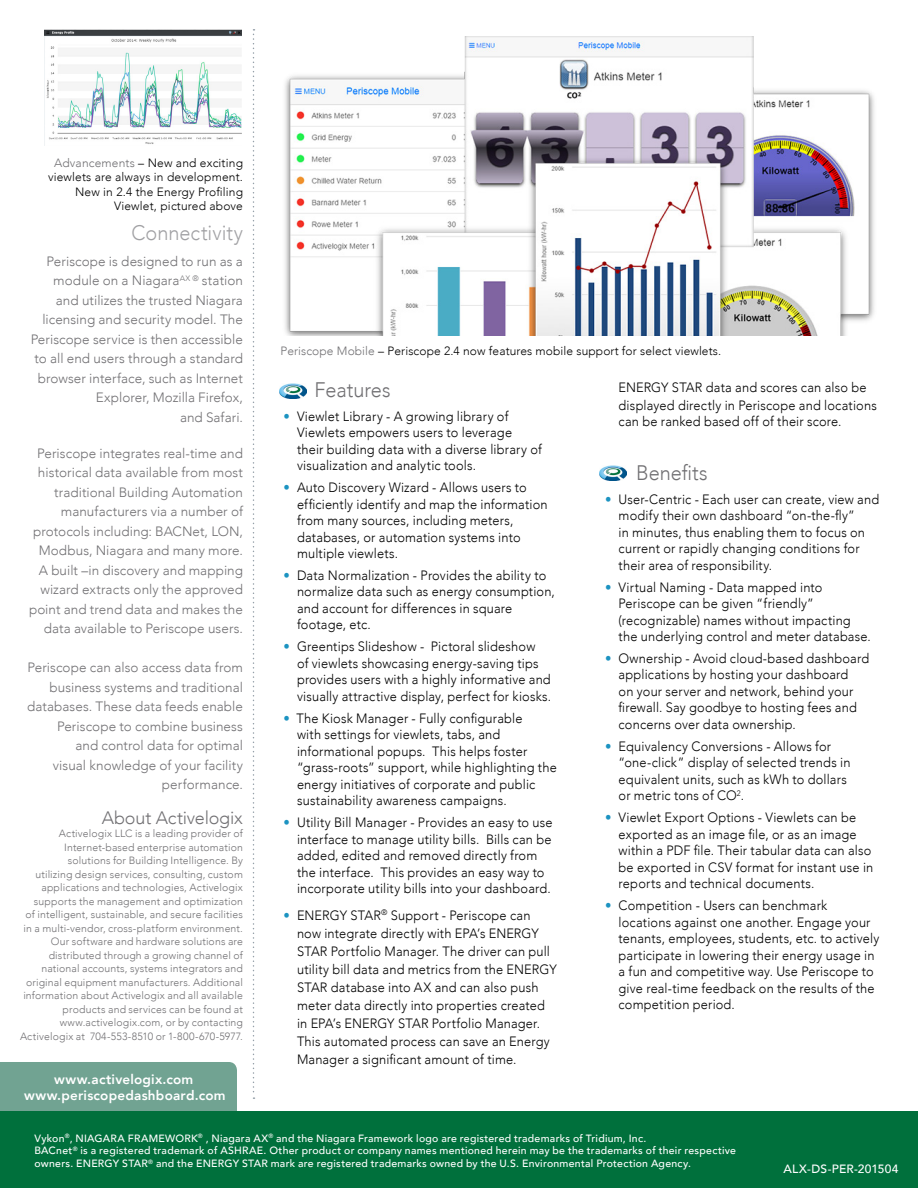
<style>
.page{position:relative;width:918px;height:1188px;background:#fff}
.page>*{position:absolute;margin:0;border:0;box-sizing:border-box;transform-origin:0 0}
.t1{font:300 21px "Avenir LT Com";color:#717073;scale:.95 1}
.t2{font:300 21px "Avenir LT Com";color:#a1a1a4;scale:.95 1}
.t3{font:300 18px "Avenir LT Com";letter-spacing:-.01em;color:#717073}
.t4{font:300 13.5px/16.5px "Avenir LT Com";letter-spacing:.015em;color:#000;scale:.95 1}
.t5{font:300 13.5px/19.5px "Avenir LT Com";letter-spacing:.005em;color:#717073;text-align:right}
.t6{font:800 13.5px "Avenir LT Com";letter-spacing:.015em;color:#fff}
.t7{font:300 12px/14.4px "Avenir LT Com";letter-spacing:.015em;color:#000;text-align:right}
.t8{font:500 12px "Avenir LT Com";letter-spacing:.015em;color:#fff}
.t9{font:300 10.5px/13.5px "Avenir LT Com";letter-spacing:.015em;color:#717073;text-align:right}
.t10{font:500 10.5px/12.8px "Avenir LT Com";letter-spacing:.025em;color:#fff}
.s1{color:#717073}
.s2{color:#1c93c1}
</style>
<div class="page">
<div style="left:0;top:1062px;width:237px;height:49px;background:#71a392"></div>
<div style="left:0;top:1111px;width:918px;height:77px;background:#00703c"></div>
<img style="left:600px;top:465px;width:27px;height:16px">
<svg style="left:253px;top:29px;width:2px;height:1070px"></svg>
<img style="left:279px;top:383px;width:27px;height:15px">
<img style="left:285px;top:36px;width:589px;height:300px">
<img style="left:45px;top:29px;width:197px;height:115px">
<p class="t7" style="left:48px;top:156px;width:196px"><span class="s1">Advancements</span> – New and exciting viewlets are always in development.<br>New in 2.4 the Energy Profiling<br>Viewlet, pictured above</p>
<h1 class="t2" style="left:132px;top:220px;width:119px">Connectivity</h1>
<p class="t5" style="left:31px;top:252px;width:214px">Periscope is designed to run as a module on a Niagara<sup>AX</sup> <sup>®</sup> station and utilizes the trusted Niagara licensing and security model. The<br>Periscope service is then accessible to all end users through a standard browser interface, such as Internet<br>Explorer, Mozilla Firefox,<br>and Safari.</p>
<p class="t5" style="left:29px;top:443px;width:215px">Periscope integrates real-time and historical data available from most traditional Building Automation manufacturers via a number of protocols including: BACNet, LON, Modbus, Niagara and many more.<br>A built –in discovery and mapping wizard extracts only the approved point and trend data and makes the data available to Periscope users.</p>
<p class="t5" style="left:27px;top:658px;width:218px">Periscope can also access data from business systems and traditional databases. These data feeds enable<br>Periscope to combine business<br>and control data for optimal<br>visual knowledge of your facility performance.</p>
<h2 class="t3" style="left:102px;top:807px;width:143px">About Activelogix</h2>
<p class="t9" style="left:20px;top:827px;width:224px">Activelogix LLC is a leading provider of Internet-based enterprise automation solutions for Building Intelligence. By<br>utilizing design services, consulting, custom applications and technologies, Activelogix supports the management and optimization<br>of intelligent, sustainable, and secure facilities in a multi-vendor, cross-platform environment.<br>Our software and hardware solutions are distributed through a growing channel of national accounts, systems integrators and original equipment manufacturers. Additional information about Activelogix and all available products and services can be found at www.activelogix.com, or by contacting Activelogix at 704-553-8510 or 1-800-670-5977.</p>
<p class="t6" style="left:54px;top:1071px;width:141px">www.activelogix.com</p>
<p class="t6" style="left:24px;top:1087px;width:203px">www.periscopedashboard.com</p>
<p class="t7" style="left:280px;top:344px;width:442px"><span class="s1">Periscope Mobile</span> – Periscope 2.4 now features mobile support for select viewlets.</p>
<h1 class="t1" style="left:315px;top:378px;width:81px">Features</h1>
<p class="t4" style="left:297px;top:408px;width:259px;text-indent:-14px"><span class="s2">•</span> Viewlet Library - A growing library of Viewlets empowers users to leverage their building data with a diverse library of visualization and analytic tools.</p>
<p class="t4" style="left:297px;top:479px;width:265px;text-indent:-14px"><span class="s2">•</span> Auto Discovery Wizard - Allows users to efficiently identify and map the information from many sources, including meters, databases, or automation systems into multiple viewlets.</p>
<p class="t4" style="left:297px;top:567px;width:273px;text-indent:-14px"><span class="s2">•</span> Data Normalization - Provides the ability to normalize data such as energy consumption, and account for differences in square footage, etc.</p>
<p class="t4" style="left:297px;top:639px;width:269px;text-indent:-14px"><span class="s2">•</span> Greentips Slideshow - Pictoral slideshow<br>of viewlets showcasing energy-saving tips provides users with a highly informative and visually attractive display, perfect for kiosks.</p>
<p class="t4" style="left:297px;top:710px;width:275px;text-indent:-14px"><span class="s2">•</span> The Kiosk Manager - Fully configurable<br>with settings for viewlets, tabs, and informational popups. This helps foster “grass-roots” support, while highlighting the energy initiatives of corporate and public sustainability awareness campaigns.</p>
<p class="t4" style="left:297px;top:814px;width:271px;text-indent:-14px"><span class="s2">•</span> Utility Bill Manager - Provides an easy to use interface to manage utility bills. Bills can be added, edited and removed directly from the interface. This provides an easy way to incorporate utility bills into your dashboard.</p>
<p class="t4" style="left:297px;top:906px;width:275px;line-height:18px;text-indent:-13px"><span class="s2">•</span> ENERGY STAR<sup>®</sup> Support - Periscope can now integrate directly with EPA’s ENERGY STAR Portfolio Manager. The driver can pull utility bill data and metrics from the ENERGY STAR database into AX and can also push meter data directly into properties created in EPA’s ENERGY STAR Portfolio Manager.<br>This automated process can save an Energy Manager a significant amount of time.</p>
<p class="t4" style="left:619px;top:378px;width:273px;line-height:18px">ENERGY STAR data and scores can also be displayed directly in Periscope and locations</p>
<p class="t4" style="left:619px;top:413px;width:236px">can be ranked based off of their score.</p>
<h1 class="t1" style="left:636px;top:461px;width:77px">Benefits</h1>
<p class="t4" style="left:619px;top:491px;width:276px;text-indent:-14px"><span class="s2">•</span> User-Centric - Each user can create, view and modify their own dashboard “on-the-fly”<br>in minutes, thus enabling them to focus on current or rapidly changing conditions for their area of responsibility.</p>
<p class="t4" style="left:619px;top:579px;width:267px;text-indent:-14px"><span class="s2">•</span> Virtual Naming - Data mapped into Periscope can be given “friendly” (recognizable) names without impacting the underlying control and meter database.</p>
<p class="t4" style="left:619px;top:650px;width:265px;text-indent:-14px"><span class="s2">•</span> Ownership - Avoid cloud-based dashboard applications by hosting your dashboard<br>on your server and network, behind your firewall. Say goodbye to hosting fees and concerns over data ownership.</p>
<p class="t4" style="left:619px;top:738px;width:246px;text-indent:-14px"><span class="s2">•</span> Equivalency Conversions - Allows for “one-click” display of selected trends in equivalent units, such as kWh to dollars or metric tons of CO<sup>2</sup>.</p>
<p class="t4" style="left:619px;top:809px;width:270px;text-indent:-14px"><span class="s2">•</span> Viewlet Export Options - Viewlets can be exported as an image file, or as an image within a PDF file. Their tabular data can also be exported in CSV format for instant use in reports and technical documents.</p>
<p class="t4" style="left:619px;top:897px;width:276px;text-indent:-14px"><span class="s2">•</span> Competition - Users can benchmark locations against one another. Engage your tenants, employees, students, etc. to actively participate in lowering their energy usage in a fun and competitive way. Use Periscope to give real-time feedback on the results of the competition period.</p>
<p class="t10" style="left:35px;top:1132px;width:703px">Vykon<sup>®</sup>, NIAGARA FRAMEWORK<sup>®</sup> , Niagara AX<sup>®</sup> and the Niagara Framework logo are registered trademarks of Tridium, Inc.<br>BACnet<sup>®</sup> is a registered trademark of ASHRAE. Other product or company names mentioned herein may be the trademarks of their respective owners. ENERGY STAR<sup>®</sup> and the ENERGY STAR mark are registered trademarks owned by the U.S. Environmental Protection Agency.</p>
<p class="t8" style="left:784px;top:1162px;width:116px">ALX-DS-PER-201504</p>
</div>
